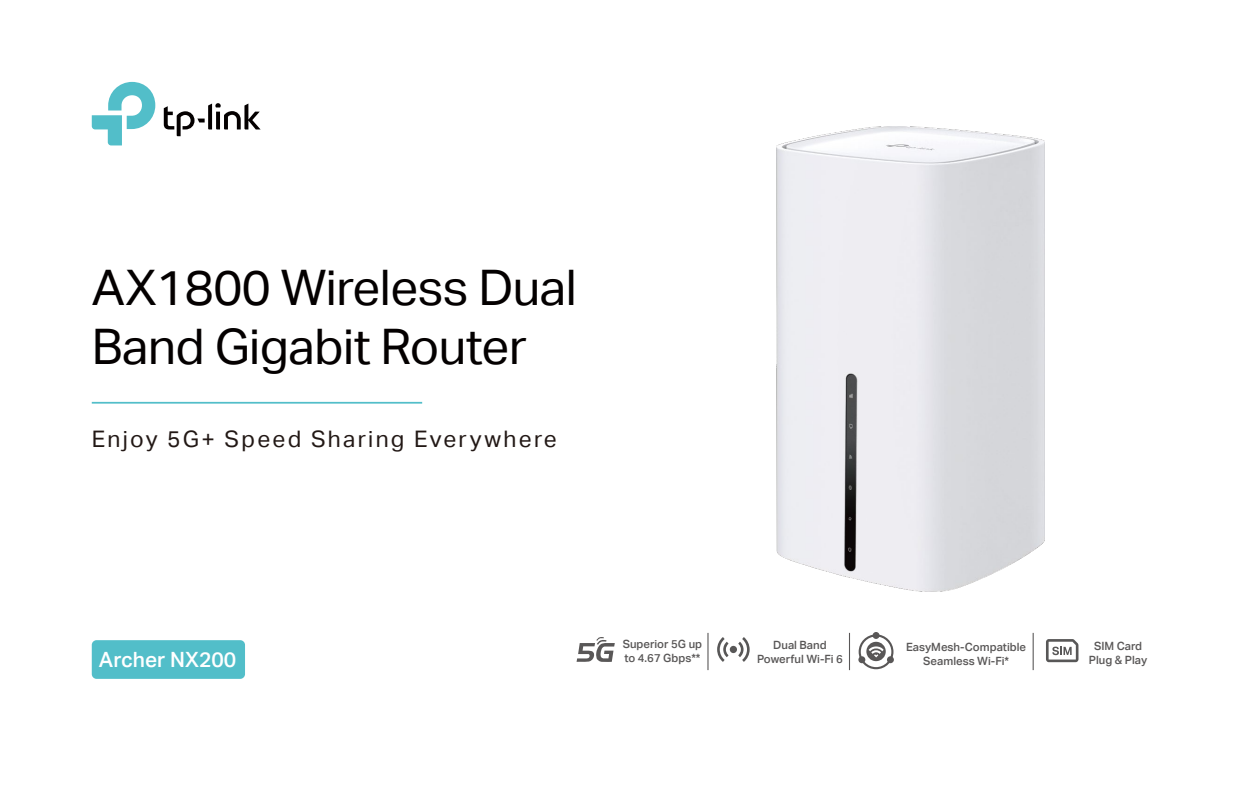
<style>
.page{position:relative;width:1260px;height:788px;background:#fff}
.page>*{position:absolute;margin:0;border:0;box-sizing:border-box;transform-origin:0 0}
.t1{font:49px/58.6px "TP Link Aktiv Regular";letter-spacing:-.01em;color:#040000}
.t2{font:22.75px "TP Link Aktiv Regular";letter-spacing:.1em;color:#221815}
.t3{font:21px "TP Link Aktiv Medium";color:#fff}
.t4{font:11.38px/13.7px "TP Link Aktiv Medium";color:#595757;text-align:center}
</style>
<div class="page">
<svg style="left:92px;top:82px;width:63px;height:63px"></svg>
<svg style="left:164px;top:103px;width:97px;height:33px"></svg>
<div style="left:92px;top:640px;width:153px;height:38px;background:#52bec9;border-radius:5px"></div>
<hr style="left:92px;top:402px;width:330px;height:1px;background:#52bec9">
<svg style="left:738px;top:637px;width:12px;height:25px"></svg>
<svg style="left:717px;top:637px;width:12px;height:25px"></svg>
<div style="left:730px;top:645px;width:7px;height:8px;background:#585757;border-radius:50%"></div>
<svg style="left:577px;top:637px;width:38px;height:25px"></svg>
<img style="left:777px;top:127px;width:267px;height:464px">
<hr style="left:707px;top:632px;width:2px;height:38px;background:#595757">
<hr style="left:849px;top:632px;width:1px;height:38px;background:#595757">
<hr style="left:1033px;top:632px;width:1px;height:38px;background:#595757">
<svg style="left:859px;top:634px;width:34px;height:35px"></svg>
<svg style="left:1048px;top:644px;width:31px;height:19px"></svg>
<svg style="left:1046px;top:639px;width:32px;height:23px"></svg>
<h1 class="t1" style="left:92px;top:259px;width:487px">AX1800 Wireless Dual<br>Band Gigabit Router</h1>
<h2 class="t2" style="left:92px;top:426px;width:467px">Enjoy 5G+ Speed Sharing Everywhere</h2>
<h3 class="t3" style="left:99px;top:647px;width:139px">Archer NX200</h3>
<p class="t4" style="left:623px;top:637px;width:81px;text-align:left">Superior 5G up to 4.67 Gbps**</p>
<p class="t4" style="left:757px;top:638px;width:87px">Dual Band<br>Powerful Wi-Fi 6</p>
<p class="t4" style="left:906px;top:640px;width:122px">EasyMesh-Compatible<br>Seamless Wi-Fi*</p>
<p class="t4" style="left:1089px;top:639px;width:60px">SIM Card<br>Plug &amp; Play</p>
</div>
